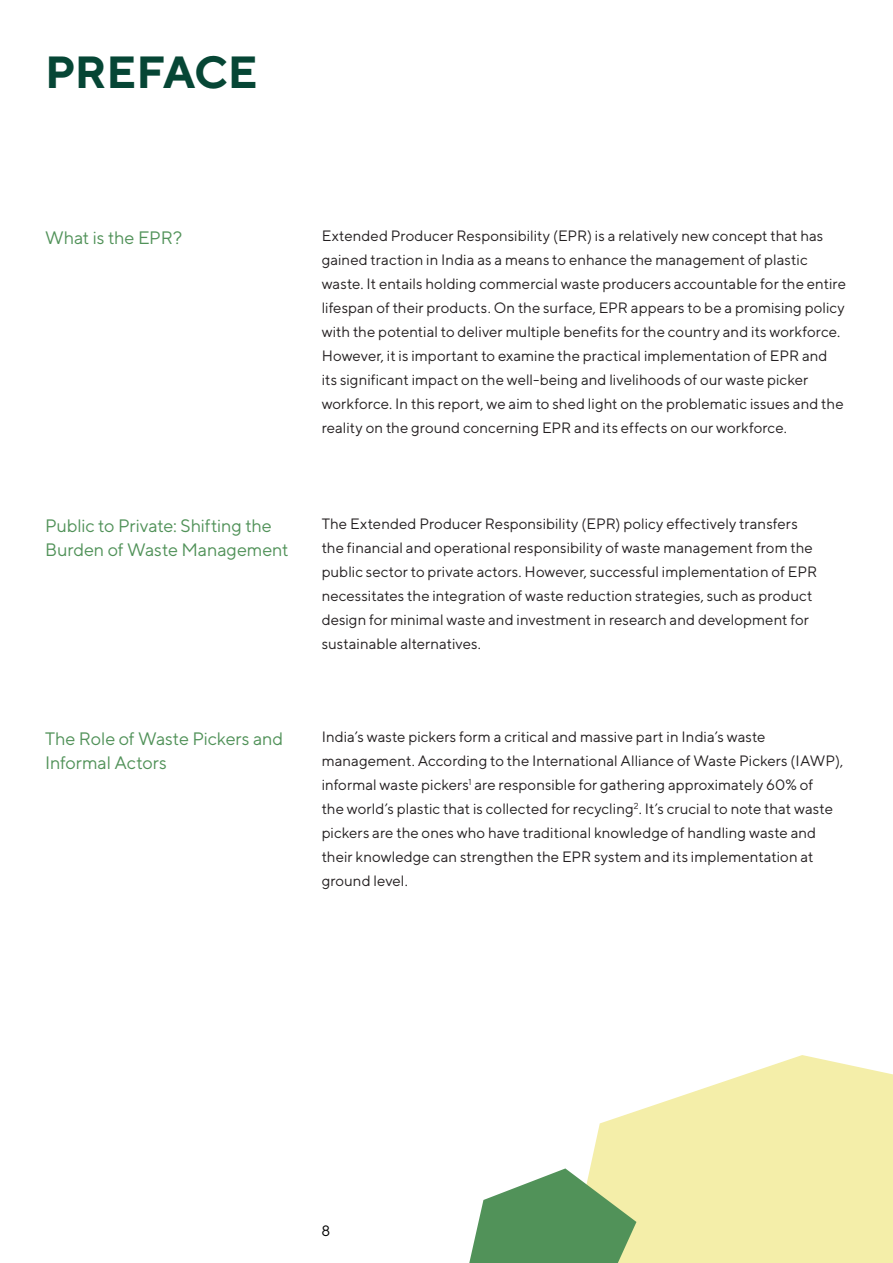
<style>
.page{position:relative;width:893px;height:1263px;background:#fff}
.page>*{position:absolute;margin:0;border:0;box-sizing:border-box;transform-origin:0 0}
.Heading_1{font:700 45px "TT Norms";letter-spacing:-.01em;color:#064635}
.Heading_2{font:18px/24px "TT Norms";letter-spacing:-.01em;color:#519259}
.t1{font:15px/24px "TT Norms";color:#231f20}
.t2{font:15px "TT Norms";color:#000}
</style>
<div class="page">
<svg style="left:590px;top:1055px;width:303px;height:208px;background:#f5f0b5"></svg>
<svg style="left:469px;top:1168px;width:167px;height:95px;background:#81ae7d"></svg>
<p class="Heading_1" style="left:45px;top:44px;width:214px">PREFACE</p>
<p class="Heading_2" style="left:45px;top:225px;width:139px">What is the EPR?</p>
<p class="t1" style="left:322px;top:224px;width:526px">Extended Producer Responsibility (EPR) is a relatively new concept that has gained traction in India as a means to enhance the management of plastic waste. It entails holding commercial waste producers accountable for the entire lifespan of their products. On the surface, EPR appears to be a promising policy with the potential to deliver multiple benefits for the country and its workforce.<br>However, it is important to examine the practical implementation of EPR and its significant impact on the well-being and livelihoods of our waste picker workforce. In this report, we aim to shed light on the problematic issues and the reality on the ground concerning EPR and its effects on our workforce.</p>
<p class="Heading_2" style="left:45px;top:513px;width:245px">Public to Private: Shifting the<br>Burden of Waste Management</p>
<p class="t1" style="left:322px;top:512px;width:497px">The Extended Producer Responsibility (EPR) policy effectively transfers the financial and operational responsibility of waste management from the public sector to private actors. However, successful implementation of EPR necessitates the integration of waste reduction strategies, such as product design for minimal waste and investment in research and development for sustainable alternatives.</p>
<p class="Heading_2" style="left:45px;top:726px;width:240px">The Role of Waste Pickers and<br>Informal Actors</p>
<p class="t1" style="left:322px;top:724px;width:523px">India’s waste pickers form a critical and massive part in India’s waste management. According to the International Alliance of Waste Pickers (IAWP), informal waste pickers<sup>1</sup> are responsible for gathering approximately 60% of<br>the world’s plastic that is collected for recycling<sup>2</sup>. It’s crucial to note that waste pickers are the ones who have traditional knowledge of handling waste and their knowledge can strengthen the EPR system and its implementation at ground level.</p>
<p class="t2" style="left:321px;top:1222px;width:10px">8</p>
</div>
